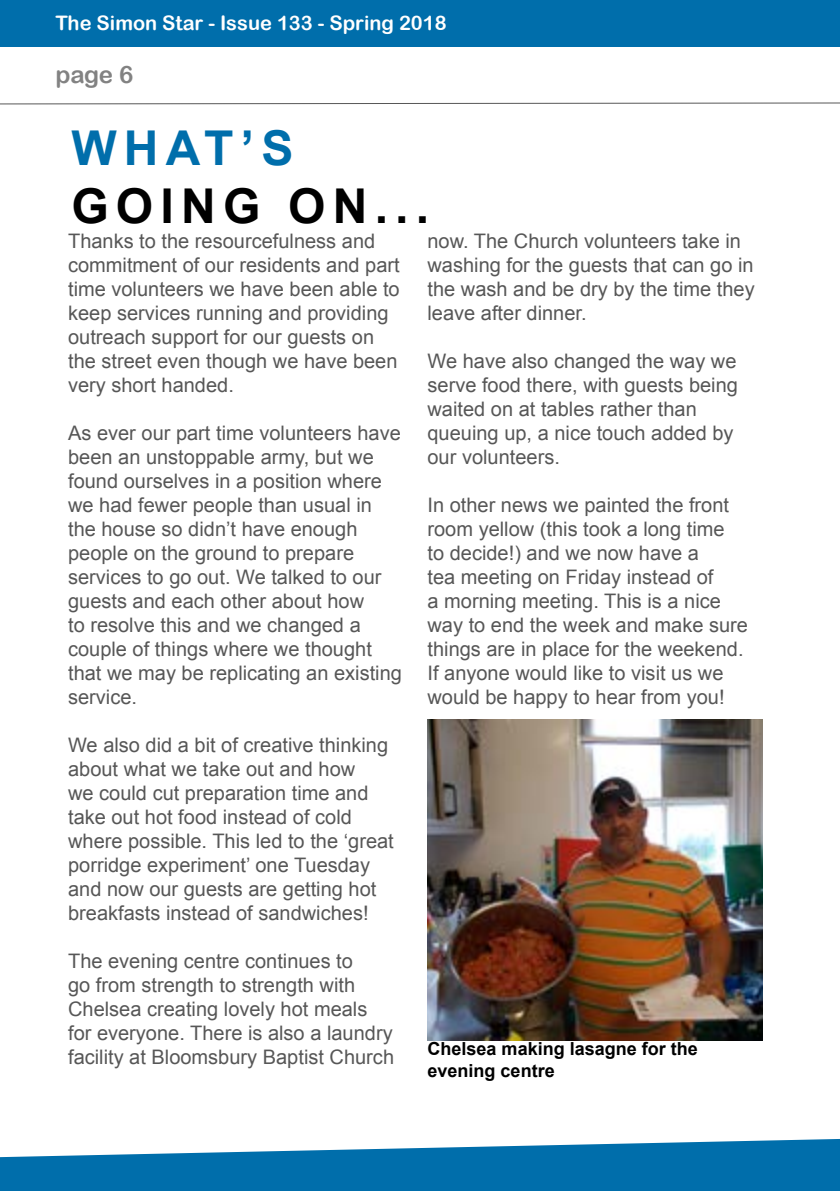
<style>
.page{position:relative;width:840px;height:1191px;background:#fff}
.page>*{position:absolute;margin:0;border:0;box-sizing:border-box;transform-origin:0 0}
.t1{font:700 48px "Arial";letter-spacing:.15em;color:#000}
.t2{font:700 48px "Arial";color:#006eab}
.t3{font:24px "Arial Rounded MT Bold";color:#828282}
.t4{font:20px/24px "Arial";color:#575757}
.t5{font:20px "Arial Rounded MT Bold";color:#fff}
.t6{font:700 18px/21.6px "Arial";color:#000}
</style>
<div class="page">
<svg style="left:0;top:1139px;width:839px;height:52px;fill:#006eab"></svg>
<div style="left:0;top:0;width:839px;height:46px;background:#006eab"></div>
<svg style="left:0;top:102px;width:839px;height:2px"></svg>
<img style="left:427px;top:720px;width:335px;height:320px">
<p class="t5" style="left:55px;top:11px;width:392px">The Simon Star - Issue 133 - Spring 2018</p>
<p class="t3" style="left:55px;top:60px;width:79px">page 6</p>
<h1 class="t2" style="left:71px;top:116px;width:223px">WHAT’S</h1>
<h1 class="t1" style="left:71px;top:174px;width:359px">GOING ON...</h1>
<p class="t4" style="left:68px;top:229px;width:333px">Thanks to the resourcefulness and commitment of our residents and part time volunteers we have been able to keep services running and providing outreach support for our guests on the street even though we have been very short handed.</p>
<p class="t4" style="left:68px;top:421px;width:335px">As ever our part time volunteers have been an unstoppable army, but we found ourselves in a position where we had fewer people than usual in the house so didn’t have enough people on the ground to prepare services to go out. We talked to our guests and each other about how<br>to resolve this and we changed a couple of things where we thought that we may be replicating an existing service.</p>
<p class="t4" style="left:68px;top:733px;width:327px">We also did a bit of creative thinking about what we take out and how<br>we could cut preparation time and take out hot food instead of cold where possible. This led to the ‘great porridge experiment’ one Tuesday and now our guests are getting hot breakfasts instead of sandwiches!</p>
<p class="t4" style="left:68px;top:949px;width:327px">The evening centre continues to<br>go from strength to strength with Chelsea creating lovely hot meals for everyone. There is also a laundry facility at Bloomsbury Baptist Church</p>
<p class="t4" style="left:427px;top:229px;width:328px">now. The Church volunteers take in washing for the guests that can go in the wash and be dry by the time they leave after dinner.</p>
<p class="t4" style="left:427px;top:349px;width:312px">We have also changed the way we serve food there, with guests being waited on at tables rather than queuing up, a nice touch added by our volunteers.</p>
<p class="t4" style="left:427px;top:493px;width:322px">In other news we painted the front room yellow (this took a long time<br>to decide!) and we now have a<br>tea meeting on Friday instead of<br>a morning meeting. This is a nice way to end the week and make sure things are in place for the weekend.<br>If anyone would like to visit us we would be happy to hear from you!</p>
<p class="t6" style="left:427px;top:1039px;width:272px">Chelsea making lasagne for the evening centre</p>
</div>
